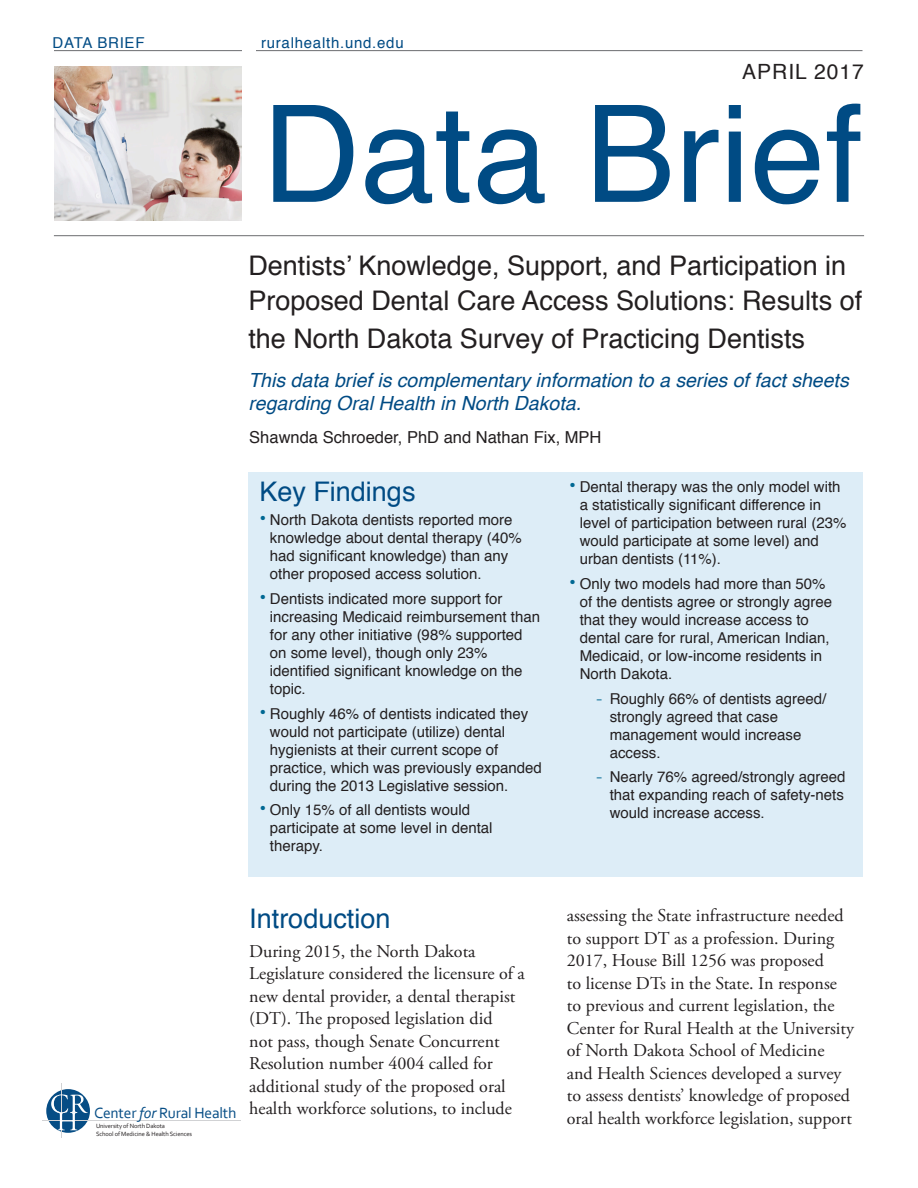
<style>
.page{position:relative;width:918px;height:1188px;background:#fff}
.page>*{position:absolute;margin:0;border:0;box-sizing:border-box;transform-origin:0 0}
.t1{font:135px "Helvetica";color:#004b84}
.t2{font:27px/34.5px "Helvetica";color:#231f20}
.Paragraph_Style_1{font:27px "Helvetica";color:#004b84}
.t3{font:21px "Helvetica";letter-spacing:.05em;color:#231f20}
.t4{font:italic 19.5px/23.4px "Helvetica";color:#004b84}
.heading{font:18px/22.5px "Adobe Garamond Pro";color:#231f20}
.t5{font:16.5px "Helvetica";color:#231f20}
.t6{font:15.6px "Corbel";letter-spacing:-.015em;color:#064d85}
.t7{font:15px/18px "Helvetica";color:#231f20}
.t8{font:15px "Helvetica";letter-spacing:.05em;color:#004b84}
.t9{font:6.45px/7.6px "Corbel";letter-spacing:-.015em;color:#231f20}
.s1{font-weight:700;font-size:19.5px;color:#006893}
.s2{font-style:italic}
.s3{font-family:"Times";font-size:19.5px;color:#006893}
</style>
<div class="page">
<div style="left:248px;top:472px;width:615px;height:405px;background:#ddedf7"></div>
<hr style="left:54px;top:235px;width:810px;height:1px;background:#6c6d70">
<svg style="left:46px;top:1089px;width:44px;height:44px"></svg>
<hr style="left:61px;top:1084px;width:1px;height:54px;background:#d1d2d4">
<hr style="left:42px;top:1120px;width:199px;height:1px;background:#d1d2d4">
<svg style="left:51px;top:1094px;width:37px;height:36px"></svg>
<img style="left:54px;top:66px;width:187px;height:154px">
<hr style="left:54px;top:50px;width:808px;height:1px;background:#6c6d70">
<div style="left:242px;top:43px;width:14px;height:20px;background:#fff"></div>
<p class="t8" style="left:52px;top:31px;width:94px">DATA BRIEF</p>
<p class="t8" style="left:261px;top:31px;width:144px">ruralhealth.und.edu</p>
<p class="t3" style="left:742px;top:55px;width:123px">APRIL 2017</p>
<p class="t1" style="left:262px;top:50px;width:602px">Data Brief</p>
<p class="t2" style="left:248px;top:249px;width:615px">Dentists’ Knowledge, Support, and Participation in<br>Proposed Dental Care Access Solutions: Results of</p>
<p class="t2" style="left:248px;top:322px;width:558px">the North Dakota Survey of Practicing Dentists</p>
<p class="t4" style="left:248px;top:369px;width:602px">This data brief is complementary information to a series of fact sheets regarding Oral Health in North Dakota.</p>
<p class="t5" style="left:249px;top:425px;width:354px">Shawnda Schroeder, PhD and Nathan Fix, MPH</p>
<p class="Paragraph_Style_1" style="left:259px;top:471px;width:158px">Key Findings</p>
<p class="t7" style="left:270px;top:511px;width:253px;text-indent:-10px"><span class="s1">•</span> North Dakota dentists reported more knowledge about dental therapy (40% had significant knowledge) than any other proposed access solution.</p>
<p class="t7" style="left:270px;top:590px;width:272px;text-indent:-10px"><span class="s1">•</span> Dentists indicated more support for increasing Medicaid reimbursement than for any other initiative (98% supported on some level), though only 23% identified significant knowledge on the topic.</p>
<p class="t7" style="left:270px;top:705px;width:273px;text-indent:-10px"><span class="s1">•</span> Roughly 46% of dentists indicated they would not participate (utilize) dental hygienists at their current scope of practice, which was previously expanded during the 2013 Legislative session.</p>
<p class="t7" style="left:270px;top:801px;width:224px;text-indent:-10px"><span class="s1">•</span> Only 15% of all dentists would participate at some level in dental therapy.</p>
<p class="t6" style="left:94px;top:1103px;width:144px">Center <span class="s2">for</span> Rural Health</p>
<p class="t9" style="left:96px;top:1122px;width:98px">University of North Dakota<br>School of Medicine &amp; Health Sciences</p>
<p class="Paragraph_Style_1" style="left:249px;top:898px;width:143px">Introduction</p>
<p class="heading" style="left:249px;top:941px;width:277px">During 2015, the North Dakota Legislature considered the licensure of a new dental provider, a dental therapist (DT). The proposed legislation did<br>not pass, though Senate Concurrent Resolution number 4004 called for additional study of the proposed oral health workforce solutions, to include</p>
<p class="t7" style="left:580px;top:478px;width:268px;text-indent:-10px"><span class="s1">•</span> Dental therapy was the only model with a statistically significant difference in level of participation between rural (23% would participate at some level) and urban dentists (11%).</p>
<p class="t7" style="left:580px;top:575px;width:254px;text-indent:-10px"><span class="s1">•</span> Only two models had more than 50% of the dentists agree or strongly agree that they would increase access to dental care for rural, American Indian, Medicaid, or low-income residents in North Dakota.</p>
<p class="t7" style="left:610px;top:690px;width:218px;text-indent:-14px"><span class="s3">-</span> Roughly 66% of dentists agreed/ strongly agreed that case management would increase access.</p>
<p class="t7" style="left:610px;top:768px;width:237px;text-align:justify;text-indent:-14px"><span class="s3">-</span> Nearly 76% agreed/strongly agreed that expanding reach of safety-nets would increase access.</p>
<p class="heading" style="left:567px;top:905px;width:289px">assessing the State infrastructure needed to support DT as a profession. During 2017, House Bill 1256 was proposed<br>to license DTs in the State. In response to previous and current legislation, the Center for Rural Health at the University of North Dakota School of Medicine and Health Sciences developed a survey to assess dentists’ knowledge of proposed oral health workforce legislation, support</p>
</div>
